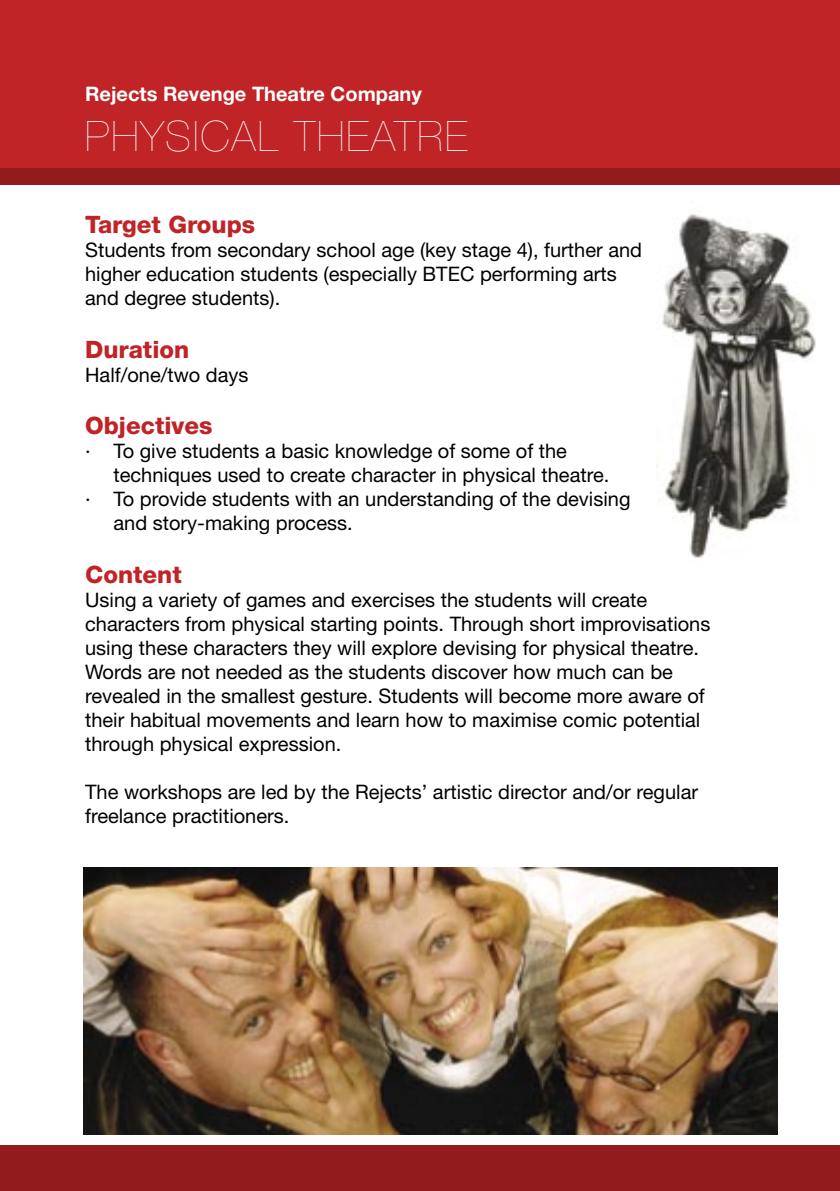
<style>
.page{position:relative;width:840px;height:1191px;background:#fff}
.page>*{position:absolute;margin:0;border:0;box-sizing:border-box;transform-origin:0 0}
.t1{font:200 42px "Helvetica Neue";letter-spacing:.05em;color:#fff}
.t2{font:800 24px "Helvetica Neue";color:#c02427}
.t3{font:20px/24px "Helvetica Neue";color:#000}
.t4{font:700 20px "Helvetica Neue";color:#fff}
</style>
<div class="page">
<div style="left:0;top:0;width:839px;height:178px;background:#c02427"></div>
<img style="left:656px;top:213px;width:160px;height:345px">
<div style="left:0;top:168px;width:839px;height:16px;background:#921c1d"></div>
<img style="left:84px;top:867px;width:693px;height:267px">
<div style="left:0;top:1145px;width:839px;height:46px;background:#921c1d"></div>
<p class="t4" style="left:85px;top:81px;width:338px">Rejects Revenge Theatre Company</p>
<h1 class="t1" style="left:85px;top:112px;width:384px">PHYSICAL THEATRE</h1>
<p class="t2" style="left:85px;top:210px;width:171px">Target Groups</p>
<p class="t3" style="left:85px;top:237px;width:558px">Students from secondary school age (key stage 4), further and higher education students (especially BTEC performing arts and degree students).</p>
<p class="t2" style="left:85px;top:335px;width:106px">Duration</p>
<p class="t3" style="left:85px;top:362px;width:165px">Half/one/two days</p>
<p class="t2" style="left:85px;top:411px;width:129px">Objectives</p>
<p class="t3" style="left:85px;top:439px;width:483px">· To give students a basic knowledge of some of the</p>
<p class="t3" style="left:113px;top:463px;width:497px">techniques used to create character in physical theatre.</p>
<p class="t3" style="left:85px;top:487px;width:546px">· To provide students with an understanding of the devising</p>
<p class="t3" style="left:113px;top:511px;width:240px">and story-making process.</p>
<p class="t2" style="left:85px;top:560px;width:98px">Content</p>
<p class="t3" style="left:85px;top:588px;width:626px">Using a variety of games and exercises the students will create characters from physical starting points. Through short improvisations using these characters they will explore devising for physical theatre.<br>Words are not needed as the students discover how much can be revealed in the smallest gesture. Students will become more aware of their habitual movements and learn how to maximise comic potential through physical expression.</p>
<p class="t3" style="left:85px;top:780px;width:614px">The workshops are led by the Rejects’ artistic director and/or regular freelance practitioners.</p>
</div>
